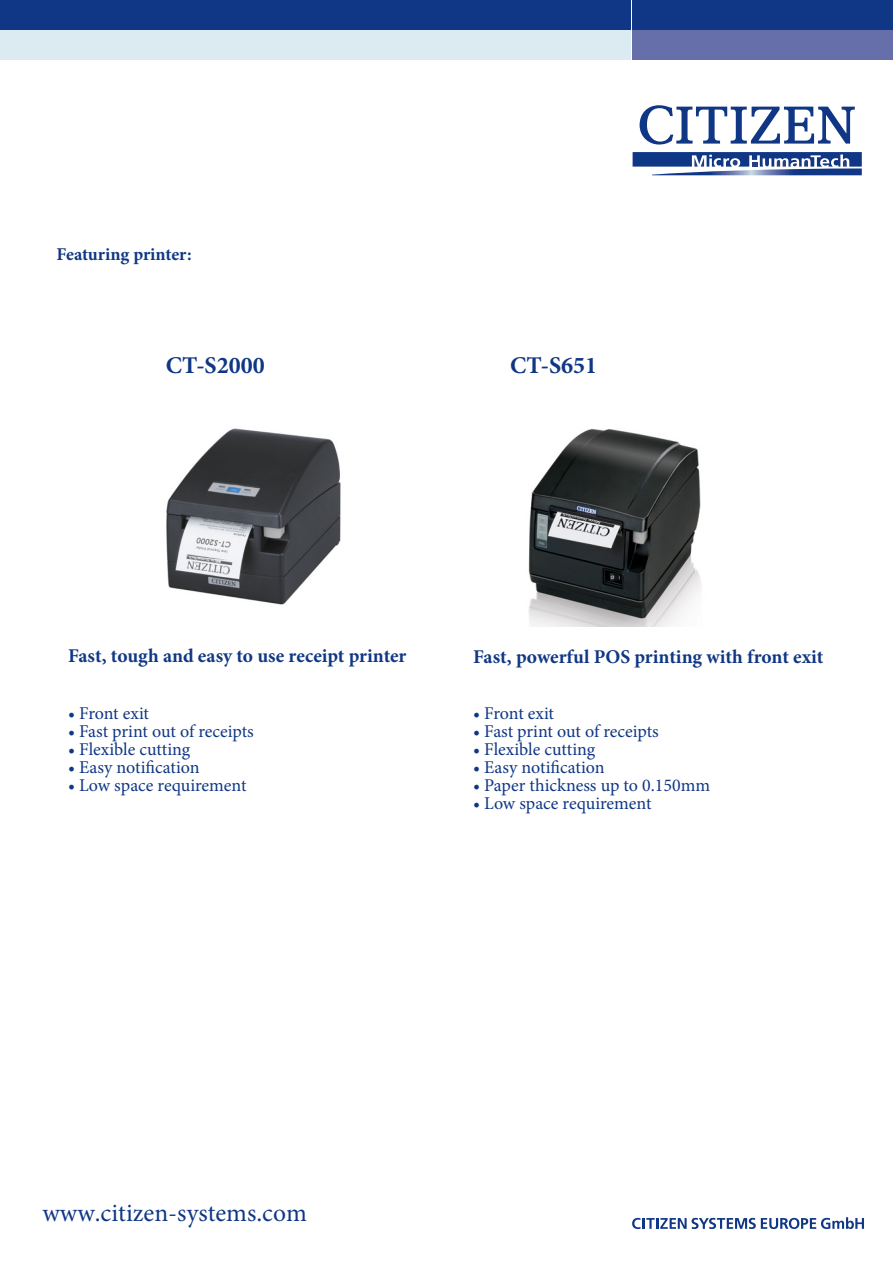
<style>
.page{position:relative;width:893px;height:1263px;background:#fff}
.page>*{position:absolute;margin:0;border:0;box-sizing:border-box;transform-origin:0 0}
.t1{font:25.5px "Minion Pro";color:#103785}
.t2{font:700 24px "Minion Pro";color:#103785}
.t3{font:700 19.5px "Minion Pro";letter-spacing:-.005em;color:#103785}
.t4{font:18px "Minion Pro";color:#103785}
.t5{font:700 18px "Minion Pro";letter-spacing:-.005em;color:#103785}
</style>
<div class="page">
<div style="left:0;top:30px;width:630px;height:30px;background:#dcebf1"></div>
<div style="left:632px;top:30px;width:261px;height:30px;background:#666fa9"></div>
<div style="left:0;top:0;width:630px;height:30px;background:#103785"></div>
<div style="left:632px;top:0;width:261px;height:30px;background:#103785"></div>
<svg style="left:633px;top:152px;width:229px;height:23px"></svg>
<svg style="left:640px;top:105px;width:215px;height:40px"></svg>
<svg style="left:632px;top:1217px;width:232px;height:12px"></svg>
<img style="left:166px;top:428px;width:175px;height:177px">
<img style="left:528px;top:428px;width:173px;height:198px">
<p class="t5" style="left:56px;top:241px;width:137px">Featuring printer:</p>
<p class="t2" style="left:166px;top:348px;width:100px">CT-S2000</p>
<p class="t2" style="left:510px;top:348px;width:88px">CT-S651</p>
<p class="t3" style="left:68px;top:642px;width:340px">Fast, tough and easy to use receipt printer</p>
<p class="t3" style="left:473px;top:643px;width:352px">Fast, powerful POS printing with front exit</p>
<p class="t4" style="left:68px;top:701px;width:83px">• Front exit</p>
<p class="t4" style="left:68px;top:719px;width:187px">• Fast print out of receipts</p>
<p class="t4" style="left:68px;top:737px;width:124px">• Flexible cutting</p>
<p class="t4" style="left:68px;top:755px;width:133px">• Easy notification</p>
<p class="t4" style="left:68px;top:773px;width:180px">• Low space requirement</p>
<p class="t4" style="left:473px;top:701px;width:83px">• Front exit</p>
<p class="t4" style="left:473px;top:719px;width:187px">• Fast print out of receipts</p>
<p class="t4" style="left:473px;top:737px;width:124px">• Flexible cutting</p>
<p class="t4" style="left:473px;top:755px;width:133px">• Easy notification</p>
<p class="t4" style="left:473px;top:773px;width:239px">• Paper thickness up to 0.150mm</p>
<p class="t4" style="left:473px;top:791px;width:180px">• Low space requirement</p>
<p class="t1" style="left:43px;top:1196px;width:266px">www.citizen-systems.com</p>
</div>
